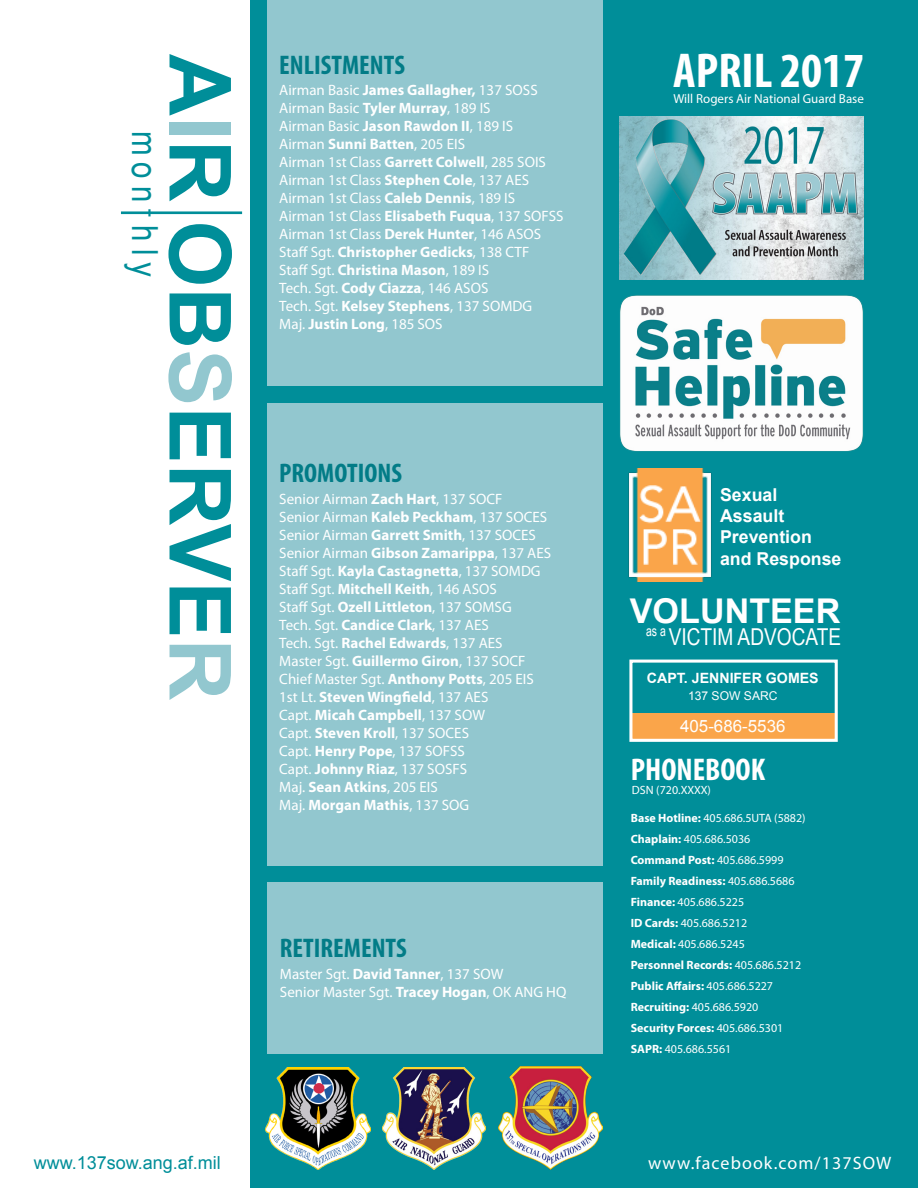
<style>
.page{position:relative;width:918px;height:1188px;background:#fff}
.page>*{position:absolute;margin:0;border:0;box-sizing:border-box;transform-origin:0 0}
.t1{font:700 85.8px "Arial";color:#008e99}
.t2{font:700 condensed 49.2px "Myriad Pro";color:#fff}
.t3{font:36px "Arial Narrow";letter-spacing:.2em;color:#008e99}
.t4{font:700 34.2px "Arial";color:#fff}
.t5{font:700 condensed 31.5px "Myriad Pro";color:#fff}
.t6{font:700 condensed 27px "Myriad Pro";color:#027c87}
.t7{font:23.25px "Arial Narrow";color:#fff}
.t8{font:18px "Myriad Pro";letter-spacing:.06em;color:#fff}
.t9{font:18px "Arial";color:#008e99}
.t10{font:700 17.7px "Arial";color:#fff}
.t11{font:16.95px "Arial";color:#fff}
.t12{font:15px "Myriad Pro";color:#fff}
.t13{font:700 15px "Myriad Pro";color:#fff}
.t14{font:14.55px "Arial Narrow";color:#fff;scale:.88 1}
.t15{font:700 14.25px "Arial";color:#fff}
.t16{font:13.05px "Myriad Pro";color:#fff}
.t17{font:12.15px "Arial";color:#fff}
.t18{font:12px "Myriad Pro";color:#fff}
.t19{font:700 12px "Myriad Pro";color:#fff}
.s1{color:#fff}
.s2{color:#92c7cf}
.s3{font-weight:700}
.s4{font-weight:400}
</style>
<div class="page">
<div style="left:251px;top:0;width:667px;height:1188px;background:#008e99"></div>
<img style="left:620px;top:117px;width:244px;height:162px">
<hr style="left:121px;top:211px;width:121px;height:3px;background:#008e99">
<img style="left:499px;top:1067px;width:103px;height:102px">
<img style="left:266px;top:1067px;width:105px;height:102px">
<img style="left:383px;top:1067px;width:103px;height:102px">
<img style="left:628px;top:469px;width:84px;height:112px">
<div style="left:267px;top:0;width:336px;height:386px;background:#92c7cf"></div>
<div style="left:267px;top:403px;width:336px;height:463px;background:#92c7cf"></div>
<div style="left:267px;top:882px;width:336px;height:172px;background:#92c7cf"></div>
<img style="left:620px;top:295px;width:243px;height:157px">
<div style="left:631px;top:713px;width:204px;height:27px;background:#faa54a"></div>
<svg style="left:148px;top:209px;width:3px;height:7px"></svg>
<div style="left:629px;top:660px;width:209px;height:82px;border:3px solid #fff"></div>
<p class="t3" style="left:171px;top:131px;width:148px;rotate:90deg">mon<span class="s1">t</span>hly</p>
<p class="t1" style="left:257px;top:54px;width:648px;rotate:90deg">A<span class="s2">I</span>R OB<span class="s2">S</span>ERVE<span class="s2">R</span></p>
<p class="t6" style="left:279px;top:48px;width:127px">ENLISTMENTS</p>
<p class="t12" style="left:279px;top:81px;width:260px">Airman Basic <span class="s3">James Gallagher,</span> 137 SOSS</p>
<p class="t12" style="left:279px;top:99px;width:213px">Airman Basic <span class="s3">Tyler Murray</span>, 189 IS</p>
<p class="t12" style="left:279px;top:117px;width:235px">Airman Basic <span class="s3">Jason Rawdon II</span>, 189 IS</p>
<p class="t12" style="left:279px;top:135px;width:187px">Airman <span class="s3">Sunni Batten</span>, 205 EIS</p>
<p class="t12" style="left:279px;top:153px;width:268px">Airman 1st Class <span class="s3">Garrett Colwell</span>, 285 SOIS</p>
<p class="t12" style="left:279px;top:171px;width:251px">Airman 1st Class <span class="s3">Stephen Cole</span>, 137 AES</p>
<p class="t12" style="left:279px;top:189px;width:237px">Airman 1st Class <span class="s3">Caleb Dennis</span>, 189 IS</p>
<p class="t12" style="left:279px;top:207px;width:286px">Airman 1st Class <span class="s3">Elisabeth Fuqua</span>, 137 SOFSS</p>
<p class="t12" style="left:279px;top:225px;width:263px">Airman 1st Class <span class="s3">Derek Hunter</span>, 146 ASOS</p>
<p class="t13" style="left:279px;top:243px;width:252px"><span class="s4">Staff Sgt.</span> Christopher Gedicks<span class="s4">, 138 CTF</span></p>
<p class="t12" style="left:279px;top:261px;width:211px">Staff Sgt. <span class="s3">Christina Mason</span>, 189 IS</p>
<p class="t12" style="left:279px;top:279px;width:211px">Tech. Sgt. <span class="s3">Cody Ciazza</span>, 146 ASOS</p>
<p class="t12" style="left:279px;top:297px;width:254px">Tech. Sgt. <span class="s3">Kelsey Stephens</span>, 137 SOMDG</p>
<p class="t12" style="left:279px;top:315px;width:165px">Maj. <span class="s3">Justin Long</span>, 185 SOS</p>
<p class="t6" style="left:279px;top:457px;width:124px">PROMOTIONS</p>
<p class="t12" style="left:279px;top:489px;width:225px">Senior Airman <span class="s3">Zach Hart</span>, 137 SOCF</p>
<p class="t12" style="left:279px;top:507px;width:269px">Senior Airman <span class="s3">Kaleb Peckham</span>, 137 SOCES</p>
<p class="t12" style="left:279px;top:525px;width:258px">Senior Airman <span class="s3">Garrett Smith</span>, 137 SOCES</p>
<p class="t12" style="left:279px;top:543px;width:273px">Senior Airman <span class="s3">Gibson Zamarippa</span>, 137 AES</p>
<p class="t12" style="left:279px;top:561px;width:263px">Staff Sgt. <span class="s3">Kayla Castagnetta</span>, 137 SOMDG</p>
<p class="t12" style="left:279px;top:579px;width:219px">Staff Sgt. <span class="s3">Mitchell Keith</span>, 146 ASOS</p>
<p class="t12" style="left:279px;top:597px;width:234px">Staff Sgt. <span class="s3">Ozell Littleton</span>, 137 SOMSG</p>
<p class="t12" style="left:279px;top:615px;width:211px">Tech. Sgt. <span class="s3">Candice Clark</span>, 137 AES</p>
<p class="t12" style="left:279px;top:633px;width:225px">Tech. Sgt. <span class="s3">Rachel Edwards</span>, 137 AES</p>
<p class="t12" style="left:279px;top:651px;width:248px">Master Sgt. <span class="s3">Guillermo Giron</span>, 137 SOCF</p>
<p class="t12" style="left:279px;top:669px;width:256px">Chief Master Sgt. <span class="s3">Anthony Potts</span>, 205 EIS</p>
<p class="t13" style="left:279px;top:687px;width:211px"><span class="s4">1st Lt.</span> Steven Wingfield<span class="s4">, 137 AES</span></p>
<p class="t13" style="left:279px;top:705px;width:207px"><span class="s4">Capt.</span> Micah Campbell<span class="s4">, 137 SOW</span></p>
<p class="t12" style="left:279px;top:723px;width:191px">Capt. <span class="s3">Steven Kroll</span>, 137 SOCES</p>
<p class="t12" style="left:279px;top:741px;width:187px">Capt. <span class="s3">Henry Pope</span>, 137 SOFSS</p>
<p class="t12" style="left:279px;top:759px;width:189px">Capt. <span class="s3">Johnny Riaz</span>, 137 SOSFS</p>
<p class="t12" style="left:279px;top:777px;width:160px">Maj. <span class="s3">Sean Atkins</span>, 205 EIS</p>
<p class="t13" style="left:279px;top:795px;width:192px"><span class="s4">Maj.</span> Morgan Mathis<span class="s4">, 137 SOG</span></p>
<p class="t6" style="left:280px;top:931px;width:128px">RETIREMENTS</p>
<p class="t12" style="left:280px;top:964px;width:225px">Master Sgt. <span class="s3">David Tanner</span>, 137 SOW</p>
<p class="t12" style="left:280px;top:982px;width:288px">Senior Master Sgt. <span class="s3">Tracey Hogan</span>, OK ANG HQ</p>
<p class="t2" style="left:673px;top:40px;width:192px">APRIL 2017</p>
<p class="t16" style="left:673px;top:90px;width:192px">Will Rogers Air National Guard Base</p>
<p class="t10" style="left:720px;top:483px;width:59px">Sexual</p>
<p class="t10" style="left:720px;top:504px;width:66px">Assault</p>
<p class="t10" style="left:720px;top:525px;width:93px">Prevention</p>
<p class="t10" style="left:720px;top:547px;width:123px">and Response</p>
<p class="t4" style="left:630px;top:588px;width:212px">VOLUNTEER</p>
<p class="t14" style="left:646px;top:620px;width:24px">as a</p>
<p class="t7" style="left:669px;top:620px;width:174px">VICTIM ADVOCATE</p>
<p class="t15" style="left:647px;top:668px;width:173px">CAPT. JENNIFER GOMES</p>
<p class="t17" style="left:688px;top:688px;width:91px">137 SOW SARC</p>
<p class="t11" style="left:680px;top:715px;width:107px">405-686-5536</p>
<p class="t5" style="left:631px;top:750px;width:136px">PHONEBOOK</p>
<p class="t18" style="left:632px;top:783px;width:80px">DSN (720.XXXX)</p>
<p class="t18" style="left:631px;top:811px;width:176px"><span class="s3">Base Hotline:</span> 405.686.5UTA (5882)</p>
<p class="t18" style="left:631px;top:832px;width:121px"><span class="s3">Chaplain:</span> 405.686.5036</p>
<p class="t19" style="left:631px;top:852px;width:154px">Command Post: <span class="s4">405.686.5999</span></p>
<p class="t19" style="left:631px;top:873px;width:165px">Family Readiness: <span class="s4">405.686.5686</span></p>
<p class="t18" style="left:631px;top:895px;width:115px"><span class="s3">Finance:</span> 405.686.5225</p>
<p class="t18" style="left:631px;top:916px;width:118px"><span class="s3">ID Cards:</span> 405.686.5212</p>
<p class="t18" style="left:631px;top:937px;width:116px"><span class="s3">Medical:</span> 405.686.5245</p>
<p class="t19" style="left:631px;top:957px;width:172px">Personnel Records: <span class="s4">405.686.5212</span></p>
<p class="t19" style="left:631px;top:978px;width:144px">Public Affairs: <span class="s4">405.686.5227</span></p>
<p class="t18" style="left:631px;top:1000px;width:129px"><span class="s3">Recruiting:</span> 405.686.5920</p>
<p class="t19" style="left:631px;top:1020px;width:154px">Security Forces: <span class="s4">405.686.5301</span></p>
<p class="t18" style="left:631px;top:1042px;width:102px"><span class="s3">SAPR:</span> 405.686.5561</p>
<p class="t9" style="left:34px;top:1151px;width:189px">www.137sow.ang.af.mil</p>
<p class="t8" style="left:648px;top:1152px;width:245px">www.facebook.com/137SOW</p>
</div>
